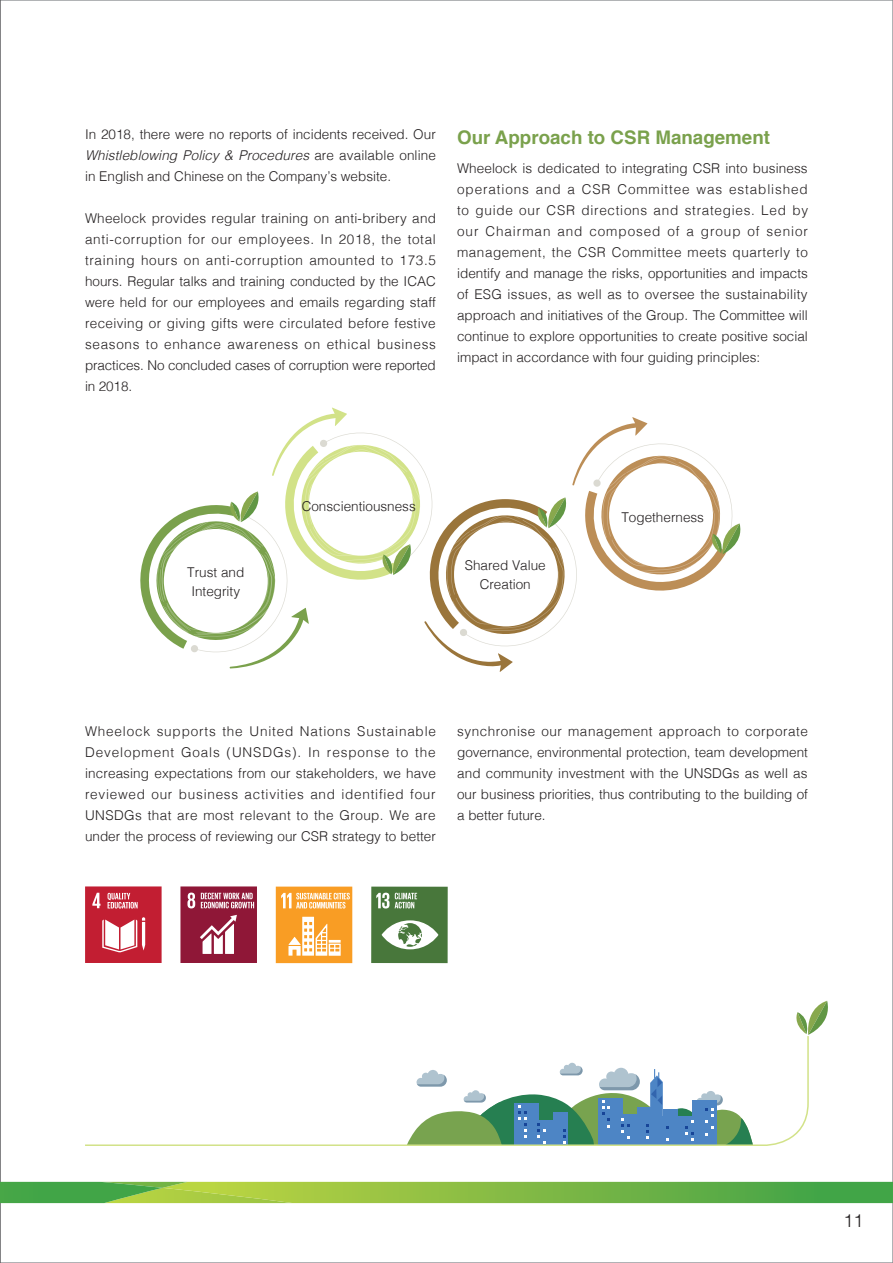
<style>
.page{position:relative;width:893px;height:1263px;background:#fff}
.page>*{position:absolute;margin:0;border:0;box-sizing:border-box;transform-origin:0 0}
.t1{font:700 18.75px "Helvetica";color:#7aa14c}
.t2{font:300 18px "Helvetica";color:#221e1f}
.t3{font:300 13.5px/21px "Helvetica";color:#221e1f;text-align:justify}
.s1{font-style:italic}
</style>
<div class="page">
<hr style="left:0;top:0;width:1px;height:1263px;background:#221e1f">
<svg style="left:85px;top:1036px;width:724px;height:110px"></svg>
<svg style="left:796px;top:1001px;width:32px;height:34px"></svg>
<svg style="left:180px;top:887px;width:77px;height:76px;background:#a5455f"></svg>
<svg style="left:85px;top:887px;width:76px;height:76px;background:#cd4a5a"></svg>
<svg style="left:371px;top:887px;width:77px;height:76px;background:#6c9262"></svg>
<svg style="left:276px;top:887px;width:76px;height:76px;background:#fab355"></svg>
<svg style="left:140px;top:407px;width:601px;height:265px"></svg>
<svg style="left:0;top:1182px;width:893px;height:21px;background:#76b745"></svg>
<p class="t3" style="left:85px;top:123px;width:352px">In 2018, there were no reports of incidents received. Our <span class="s1">Whistleblowing Policy &amp; Procedures</span> are available online in English and Chinese on the Company’s website.</p>
<p class="t3" style="left:85px;top:207px;width:353px">Wheelock provides regular training on anti-bribery and anti-corruption for our employees. In 2018, the total training hours on anti-corruption amounted to 173.5 hours. Regular talks and training conducted by the ICAC were held for our employees and emails regarding staff receiving or giving gifts were circulated before festive seasons to enhance awareness on ethical business practices. No concluded cases of corruption were reported in 2018.</p>
<h1 class="t1" style="left:457px;top:122px;width:314px">Our Approach to CSR Management</h1>
<p class="t3" style="left:457px;top:157px;width:352px">Wheelock is dedicated to integrating CSR into business operations and a CSR Committee was established to guide our CSR directions and strategies. Led by our Chairman and composed of a group of senior management, the CSR Committee meets quarterly to identify and manage the risks, opportunities and impacts of ESG issues, as well as to oversee the sustainability approach and initiatives of the Group. The Committee will continue to explore opportunities to create positive social impact in accordance with four guiding principles:</p>
<p class="t3" style="left:187px;top:562px;width:59px;line-height:18.9px;text-align:center">Trust and<br>Integrity</p>
<p class="t3" style="left:302px;top:495px;width:116px">Conscientiousness</p>
<p class="t3" style="left:465px;top:555px;width:83px;line-height:18.9px;text-align:center">Shared Value<br>Creation</p>
<p class="t3" style="left:621px;top:506px;width:84px">Togetherness</p>
<p class="t3" style="left:85px;top:719px;width:352px">Wheelock supports the United Nations Sustainable Development Goals (UNSDGs). In response to the increasing expectations from our stakeholders, we have reviewed our business activities and identified four UNSDGs that are most relevant to the Group. We are under the process of reviewing our CSR strategy to better</p>
<p class="t3" style="left:457px;top:719px;width:352px">synchronise our management approach to corporate governance, environmental protection, team development and community investment with the UNSDGs as well as our business priorities, thus contributing to the building of a better future.</p>
<h2 class="t2" style="left:844px;top:1206px;width:22px">11</h2>
</div>
